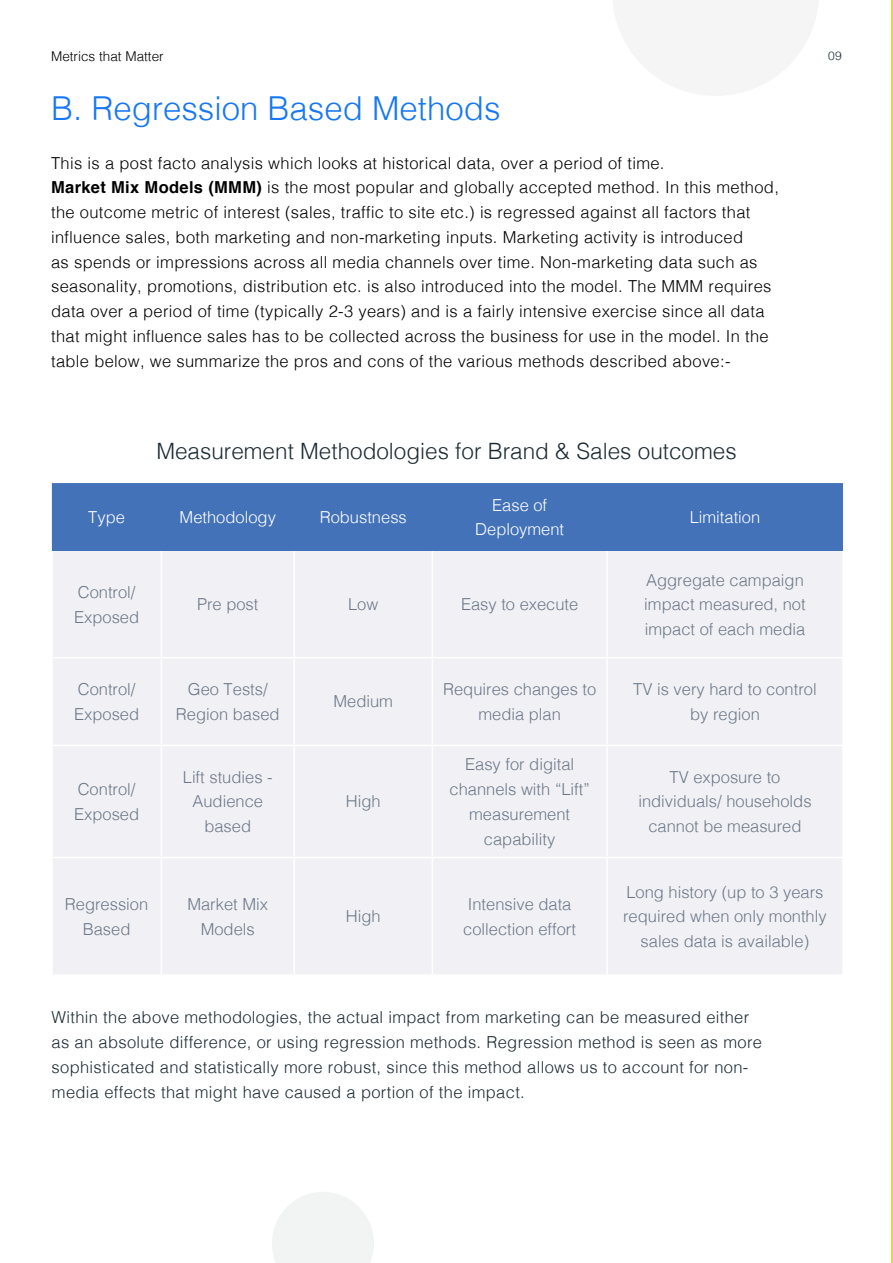
<style>
.page{position:relative;width:893px;height:1263px;background:#fff}
.page>*{position:absolute;margin:0;border:0;box-sizing:border-box;transform-origin:0 0}
.t1{font:300 33px "Helvetica";color:#1877f2}
.t2{font:300 22.5px "Helvetica";color:#1c2b33}
.t3{font:300 16.5px/24.8px "Helvetica";letter-spacing:.02em;color:#000}
.t4{font:300 16.5px/24.8px "Helvetica";color:#6c7889;text-align:center}
.t5{font:300 16.5px/24.8px "Helvetica";letter-spacing:.02em;color:#1c2b33}
.t6{font:300 16.5px/24.8px "Helvetica";color:#fff;text-align:center}
.t7{font:300 13.5px "Helvetica";color:#000}
.t8{font:300 12px "Helvetica";color:#1c2b33}
.s1{font-weight:700}
</style>
<div class="page">
<hr style="left:892px;top:0;width:1px;height:1263px;background:#e5d455">
<div style="left:52px;top:483px;width:791px;height:68px;background:#4372b9"></div>
<div style="left:53px;top:551px;width:789px;height:423px;background:#f1f1f5"></div>
<hr style="left:161px;top:551px;width:1px;height:106px;background:#fff">
<hr style="left:293px;top:551px;width:2px;height:106px;background:#fff">
<hr style="left:432px;top:551px;width:1px;height:106px;background:#fff">
<hr style="left:606px;top:551px;width:2px;height:106px;background:#fff">
<hr style="left:51px;top:657px;width:110px;height:1px;background:#fff">
<hr style="left:161px;top:657px;width:133px;height:1px;background:#fff">
<hr style="left:161px;top:658px;width:1px;height:87px;background:#fff">
<hr style="left:294px;top:657px;width:138px;height:1px;background:#fff">
<hr style="left:293px;top:658px;width:2px;height:87px;background:#fff">
<hr style="left:432px;top:657px;width:175px;height:1px;background:#fff">
<hr style="left:432px;top:658px;width:1px;height:87px;background:#fff">
<hr style="left:607px;top:657px;width:237px;height:1px;background:#fff">
<hr style="left:606px;top:658px;width:2px;height:87px;background:#fff">
<hr style="left:51px;top:745px;width:110px;height:1px;background:#fff">
<hr style="left:161px;top:745px;width:133px;height:1px;background:#fff">
<hr style="left:161px;top:746px;width:1px;height:111px;background:#fff">
<hr style="left:294px;top:745px;width:138px;height:1px;background:#fff">
<hr style="left:293px;top:746px;width:2px;height:111px;background:#fff">
<hr style="left:432px;top:745px;width:175px;height:1px;background:#fff">
<hr style="left:432px;top:746px;width:1px;height:111px;background:#fff">
<hr style="left:607px;top:745px;width:237px;height:1px;background:#fff">
<hr style="left:606px;top:746px;width:2px;height:111px;background:#fff">
<hr style="left:51px;top:857px;width:110px;height:1px;background:#fff">
<hr style="left:161px;top:857px;width:133px;height:1px;background:#fff">
<hr style="left:161px;top:858px;width:1px;height:116px;background:#fff">
<hr style="left:294px;top:857px;width:138px;height:1px;background:#fff">
<hr style="left:293px;top:858px;width:2px;height:116px;background:#fff">
<hr style="left:432px;top:857px;width:175px;height:1px;background:#fff">
<hr style="left:432px;top:858px;width:1px;height:116px;background:#fff">
<hr style="left:607px;top:857px;width:237px;height:1px;background:#fff">
<hr style="left:606px;top:858px;width:2px;height:116px;background:#fff">
<svg style="left:272px;top:1192px;width:102px;height:71px"></svg>
<p class="t7" style="left:51px;top:45px;width:114px">Metrics that Matter</p>
<h1 class="t1" style="left:51px;top:80px;width:451px">B. Regression Based Methods</h1>
<p class="t3" style="left:51px;top:149px;width:729px">This is a post facto analysis which looks at historical data, over a period of time.<br><span class="s1">Market Mix Models (MMM)</span> is the most popular and globally accepted method. In this method, the outcome metric of interest (sales, traffic to site etc.) is regressed against all factors that influence sales, both marketing and non-marketing inputs. Marketing activity is introduced<br>as spends or impressions across all media channels over time. Non-marketing data such as seasonality, promotions, distribution etc. is also introduced into the model. The MMM requires data over a period of time (typically 2-3 years) and is a fairly intensive exercise since all data that might influence sales has to be collected across the business for use in the model. In the table below, we summarize the pros and cons of the various methods described above:-</p>
<p class="t8" style="left:828px;top:45px;width:15px">09</p>
<h2 class="t2" style="left:156px;top:432px;width:582px">Measurement Methodologies for Brand &amp; Sales outcomes</h2>
<p class="t6" style="left:88px;top:504px;width:38px">Type</p>
<p class="t6" style="left:180px;top:504px;width:98px">Methodology</p>
<p class="t6" style="left:320px;top:504px;width:89px">Robustness</p>
<p class="t6" style="left:475px;top:491px;width:90px">Ease of<br>Deployment</p>
<p class="t4" style="left:74px;top:578px;width:67px;text-align:left">Control/<br>Exposed</p>
<p class="t4" style="left:197px;top:591px;width:63px">Pre post</p>
<p class="t4" style="left:348px;top:591px;width:32px">Low</p>
<p class="t4" style="left:461px;top:591px;width:119px">Easy to execute</p>
<p class="t6" style="left:690px;top:504px;width:72px">Limitation</p>
<p class="t4" style="left:644px;top:566px;width:163px;text-align:justify">Aggregate campaign impact measured, not impact of each media</p>
<p class="t4" style="left:74px;top:676px;width:67px;text-align:left">Control/<br>Exposed</p>
<p class="t4" style="left:176px;top:676px;width:105px">Geo Tests/<br>Region based</p>
<p class="t4" style="left:74px;top:776px;width:67px;text-align:left">Control/<br>Exposed</p>
<p class="t4" style="left:183px;top:763px;width:91px">Lift studies -<br>Audience based</p>
<p class="t4" style="left:333px;top:688px;width:61px">Medium</p>
<p class="t4" style="left:346px;top:788px;width:36px">High</p>
<p class="t4" style="left:443px;top:676px;width:155px">Requires changes to media plan</p>
<p class="t4" style="left:633px;top:676px;width:185px">TV is very hard to control by region</p>
<p class="t4" style="left:449px;top:751px;width:142px">Easy for digital channels with “Lift” measurement capability</p>
<p class="t4" style="left:638px;top:763px;width:175px">TV exposure to individuals/ households cannot be measured</p>
<p class="t4" style="left:65px;top:890px;width:85px">Regression<br>Based</p>
<p class="t4" style="left:187px;top:890px;width:82px">Market Mix<br>Models</p>
<p class="t4" style="left:346px;top:903px;width:36px">High</p>
<p class="t4" style="left:463px;top:890px;width:114px;text-align:left">Intensive data collection effort</p>
<p class="t4" style="left:623px;top:878px;width:205px">Long history (up to 3 years required when only monthly sales data is available)</p>
<p class="t5" style="left:51px;top:1004px;width:712px">Within the above methodologies, the actual impact from marketing can be measured either as an absolute difference, or using regression methods. Regression method is seen as more sophisticated and statistically more robust, since this method allows us to account for non&shy;media effects that might have caused a portion of the impact.</p>
</div>
